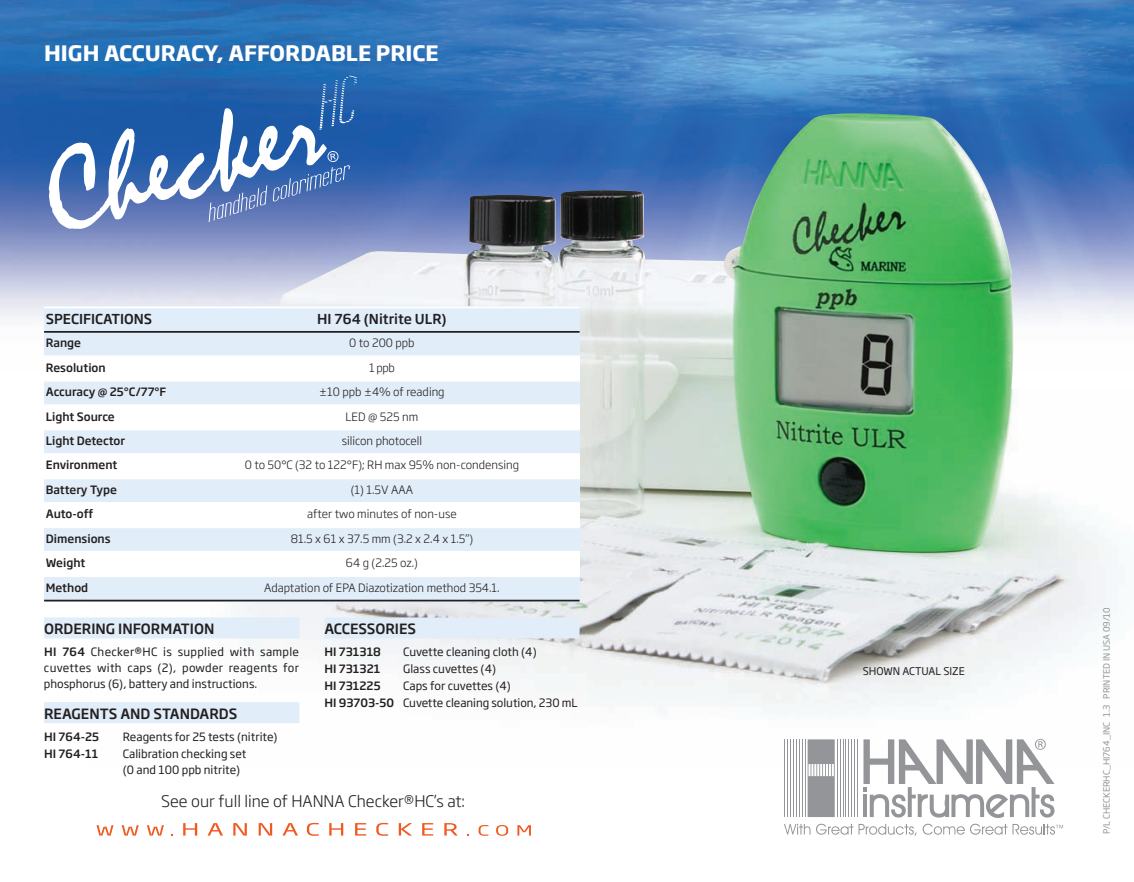
<style>
.page{position:relative;width:1134px;height:882px;background:#fff}
.page>*{position:absolute;margin:0;border:0;box-sizing:border-box;transform-origin:0 0}
.t1{font:700 21px "Soho Gothic Pro";color:#fff}
.t2{font:300 15.75px "Soho Gothic Pro";color:#231f20}
.t3{font:500 14px "Soho Gothic Pro";color:#231f20}
.t4{font:500 13.65px "Soho Gothic Pro";color:#231f20}
.t5{font:11.38px/15.8px "Soho Gothic Pro";color:#231f20}
.t6{font:300 11.38px "Soho Gothic Pro";color:#231f20}
.t7{font:500 11.38px "Soho Gothic Pro";color:#231f20}
.t8{font:10.5px "Soho Gothic Pro";color:#231f20}
.t9{font:8.75px "Soho Gothic Pro";color:#939598}
.s1{font-weight:500}
</style>
<div class="page">
<img style="left:0;top:0;width:1134px;height:329px">
<img style="left:270px;top:115px;width:789px;height:567px">
<hr style="left:857px;top:739px;width:1px;height:78px;background:#939598">
<hr style="left:854px;top:739px;width:1px;height:78px;background:#939598">
<hr style="left:851px;top:739px;width:1px;height:78px;background:#939598">
<hr style="left:848px;top:739px;width:1px;height:78px;background:#939598">
<hr style="left:846px;top:739px;width:1px;height:78px;background:#939598">
<hr style="left:843px;top:739px;width:1px;height:78px;background:#939598">
<hr style="left:840px;top:739px;width:1px;height:78px;background:#939598">
<hr style="left:837px;top:739px;width:1px;height:78px;background:#939598">
<hr style="left:805px;top:739px;width:1px;height:78px;background:#939598">
<hr style="left:802px;top:739px;width:1px;height:78px;background:#939598">
<hr style="left:799px;top:739px;width:1px;height:78px;background:#939598">
<hr style="left:796px;top:739px;width:1px;height:78px;background:#939598">
<hr style="left:793px;top:739px;width:1px;height:78px;background:#939598">
<hr style="left:790px;top:739px;width:1px;height:78px;background:#939598">
<hr style="left:787px;top:739px;width:1px;height:78px;background:#939598">
<hr style="left:784px;top:739px;width:1px;height:78px;background:#939598">
<svg style="left:808px;top:739px;width:27px;height:78px;background:#9fa1a4"></svg>
<svg style="left:784px;top:824px;width:69px;height:11px"></svg>
<svg style="left:859px;top:824px;width:58px;height:12px"></svg>
<svg style="left:923px;top:824px;width:84px;height:11px"></svg>
<svg style="left:1013px;top:824px;width:50px;height:11px"></svg>
<svg style="left:863px;top:739px;width:192px;height:79px"></svg>
<div style="left:44px;top:617px;width:255px;height:21px;background:#e1edf8"></div>
<div style="left:44px;top:702px;width:255px;height:21px;background:#e1edf8"></div>
<div style="left:324px;top:617px;width:256px;height:21px;background:#e1edf8"></div>
<div style="left:44px;top:307px;width:140px;height:25px;background:#e1edf8"></div>
<div style="left:184px;top:307px;width:396px;height:25px;background:#e1edf8"></div>
<div style="left:44px;top:332px;width:140px;height:24px;background:#e1edf8"></div>
<div style="left:184px;top:332px;width:396px;height:24px;background:#e1edf8"></div>
<div style="left:184px;top:356px;width:396px;height:25px;background:#fff"></div>
<div style="left:44px;top:381px;width:140px;height:24px;background:#e1edf8"></div>
<div style="left:184px;top:381px;width:396px;height:24px;background:#e1edf8"></div>
<div style="left:184px;top:405px;width:396px;height:25px;background:#fff"></div>
<div style="left:44px;top:430px;width:140px;height:24px;background:#e1edf8"></div>
<div style="left:184px;top:430px;width:396px;height:24px;background:#e1edf8"></div>
<div style="left:184px;top:454px;width:396px;height:24px;background:#fff"></div>
<div style="left:44px;top:478px;width:140px;height:25px;background:#e1edf8"></div>
<div style="left:184px;top:478px;width:396px;height:25px;background:#e1edf8"></div>
<div style="left:184px;top:503px;width:396px;height:24px;background:#fff"></div>
<div style="left:44px;top:527px;width:140px;height:25px;background:#e1edf8"></div>
<div style="left:184px;top:527px;width:396px;height:25px;background:#e1edf8"></div>
<div style="left:184px;top:552px;width:396px;height:24px;background:#fff"></div>
<div style="left:44px;top:576px;width:140px;height:25px;background:#e1edf8"></div>
<div style="left:184px;top:576px;width:396px;height:25px;background:#e1edf8"></div>
<hr style="left:44px;top:307px;width:536px;height:1px;background:#fff">
<hr style="left:44px;top:331px;width:536px;height:2px;background:#231f20">
<hr style="left:44px;top:355px;width:536px;height:2px;background:#fff">
<hr style="left:44px;top:380px;width:536px;height:2px;background:#fff">
<hr style="left:44px;top:404px;width:536px;height:2px;background:#fff">
<hr style="left:44px;top:453px;width:536px;height:2px;background:#fff">
<hr style="left:44px;top:478px;width:536px;height:1px;background:#fff">
<hr style="left:44px;top:502px;width:536px;height:2px;background:#fff">
<hr style="left:44px;top:526px;width:536px;height:2px;background:#fff">
<hr style="left:44px;top:551px;width:536px;height:2px;background:#fff">
<hr style="left:44px;top:575px;width:536px;height:2px;background:#fff">
<hr style="left:44px;top:600px;width:536px;height:1px;background:#231f20">
<svg style="left:49px;top:76px;width:308px;height:153px;background:#527db9"></svg>
<svg style="left:97px;top:825px;width:17px;height:11px"></svg>
<svg style="left:122px;top:825px;width:17px;height:11px"></svg>
<svg style="left:147px;top:825px;width:17px;height:11px"></svg>
<svg style="left:183px;top:823px;width:14px;height:13px"></svg>
<svg style="left:208px;top:823px;width:15px;height:13px"></svg>
<svg style="left:233px;top:823px;width:14px;height:13px"></svg>
<svg style="left:259px;top:823px;width:13px;height:13px"></svg>
<svg style="left:283px;top:823px;width:15px;height:13px"></svg>
<svg style="left:307px;top:823px;width:12px;height:13px"></svg>
<svg style="left:329px;top:823px;width:14px;height:13px"></svg>
<svg style="left:355px;top:823px;width:11px;height:13px"></svg>
<svg style="left:376px;top:823px;width:12px;height:13px"></svg>
<svg style="left:399px;top:823px;width:13px;height:13px"></svg>
<svg style="left:422px;top:823px;width:11px;height:13px"></svg>
<svg style="left:444px;top:823px;width:14px;height:13px"></svg>
<svg style="left:479px;top:825px;width:9px;height:11px"></svg>
<svg style="left:496px;top:825px;width:12px;height:11px"></svg>
<svg style="left:517px;top:825px;width:14px;height:11px"></svg>
<h1 class="t1" style="left:44px;top:44px;width:396px">HIGH ACCURACY, AFFORDABLE PRICE</h1>
<p class="t4" style="left:46px;top:313px;width:108px">SPECIFICATIONS</p>
<p class="t4" style="left:317px;top:313px;width:131px">HI 764 (Nitrite ULR)</p>
<p class="t7" style="left:46px;top:339px;width:37px">Range</p>
<p class="t6" style="left:349px;top:338px;width:67px">0 to 200 ppb</p>
<p class="t7" style="left:46px;top:363px;width:61px">Resolution</p>
<p class="t6" style="left:369px;top:363px;width:27px">1 ppb</p>
<p class="t7" style="left:46px;top:387px;width:122px">Accuracy @ 25°C/77°F</p>
<p class="t6" style="left:319px;top:387px;width:127px">±10 ppb ±4% of reading</p>
<p class="t7" style="left:46px;top:412px;width:70px">Light Source</p>
<p class="t6" style="left:346px;top:412px;width:74px">LED @ 525 nm</p>
<p class="t7" style="left:46px;top:436px;width:81px">Light Detector</p>
<p class="t6" style="left:342px;top:436px;width:82px">silicon photocell</p>
<p class="t7" style="left:46px;top:461px;width:73px">Environment</p>
<p class="t6" style="left:245px;top:461px;width:276px">0 to 50°C (32 to 122°F); RH max 95% non-condensing</p>
<p class="t7" style="left:46px;top:485px;width:73px">Battery Type</p>
<p class="t6" style="left:351px;top:485px;width:64px">(1) 1.5V AAA</p>
<p class="t7" style="left:46px;top:510px;width:49px">Auto-off</p>
<p class="t6" style="left:307px;top:510px;width:151px">after two minutes of non-use</p>
<p class="t7" style="left:46px;top:534px;width:66px">Dimensions</p>
<p class="t6" style="left:291px;top:534px;width:184px">81.5 x 61 x 37.5 mm (3.2 x 2.4 x 1.5”)</p>
<p class="t7" style="left:46px;top:558px;width:41px">Weight</p>
<p class="t6" style="left:346px;top:558px;width:74px">64 g (2.25 oz.)</p>
<p class="t7" style="left:46px;top:583px;width:44px">Method</p>
<p class="t6" style="left:264px;top:583px;width:237px">Adaptation of EPA Diazotization method 354.1.</p>
<p class="t3" style="left:44px;top:623px;width:172px">ORDERING INFORMATION</p>
<p class="t5" style="left:44px;top:645px;width:257px;text-align:justify"><span class="s1">HI 764</span> Checker®HC is supplied with sample cuvettes with caps (2), powder reagents for phosphorus (6), battery and instructions.</p>
<p class="t3" style="left:44px;top:708px;width:195px">REAGENTS AND STANDARDS</p>
<p class="t7" style="left:44px;top:732px;width:57px">HI 764-25</p>
<p class="t5" style="left:123px;top:730px;width:156px">Reagents for 25 tests (nitrite)</p>
<p class="t7" style="left:44px;top:749px;width:56px">HI 764-11</p>
<p class="t5" style="left:123px;top:747px;width:125px">Calibration checking set (0 and 100 ppb nitrite)</p>
<p class="t3" style="left:324px;top:623px;width:93px">ACCESSORIES</p>
<p class="t7" style="left:324px;top:647px;width:58px">HI 731318</p>
<p class="t5" style="left:403px;top:645px;width:135px">Cuvette cleaning cloth (4)</p>
<p class="t7" style="left:324px;top:664px;width:57px">HI 731321</p>
<p class="t5" style="left:403px;top:662px;width:94px">Glass cuvettes (4)</p>
<p class="t7" style="left:324px;top:681px;width:58px">HI 731225</p>
<p class="t5" style="left:324px;top:679px;width:255px;line-height:17px;text-indent:79px">Caps for cuvettes (4)<br><span class="s1">HI 93703-50</span> Cuvette cleaning solution, 230 mL</p>
<h2 class="t2" style="left:161px;top:794px;width:305px">See our full line of HANNA Checker®HC’s at:</h2>
<p class="t8" style="left:863px;top:667px;width:104px">SHOWN ACTUAL SIZE</p>
<p class="t9" style="left:1103px;top:834px;width:229px;rotate:-90deg">P/L CHECKERHC_HI764_INC 1.3 PRINTED IN USA 09/10</p>
</div>
